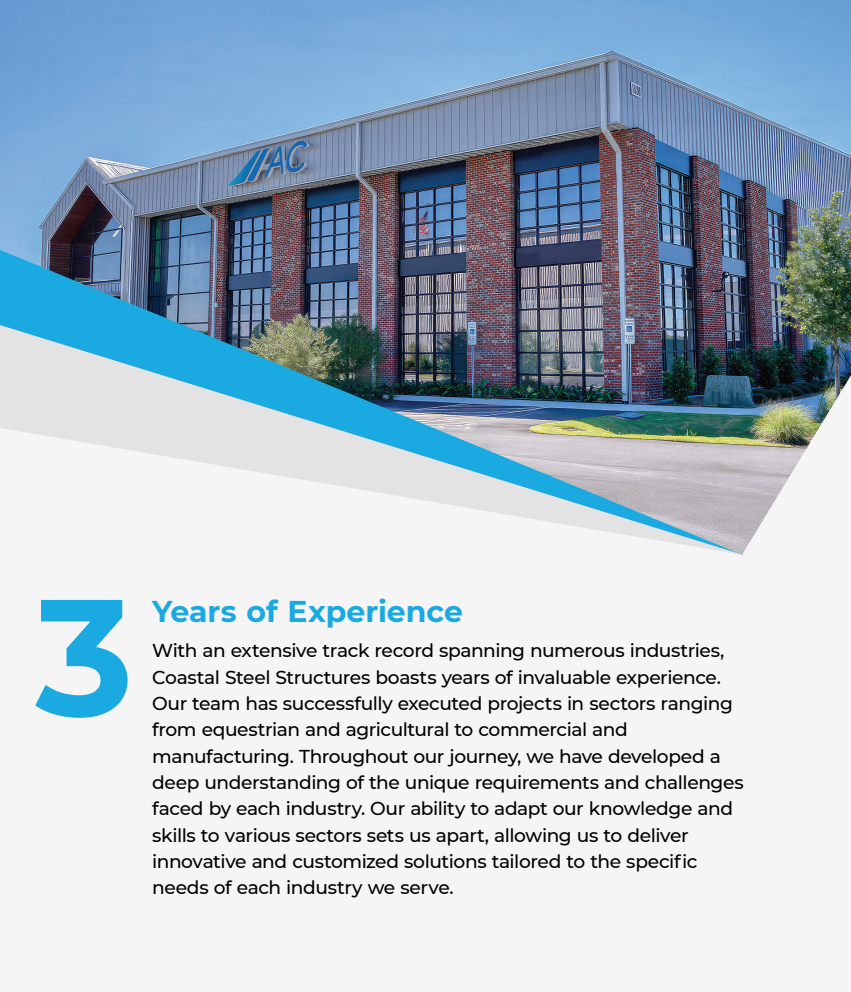
<style>
.page{position:relative;width:851px;height:992px;background:#fff}
.page>*{position:absolute;margin:0;border:0;box-sizing:border-box;transform-origin:0 0}
.t1{font:700 165.6px "Montserrat";color:#1aa9e0}
.t2{font:700 30px "Montserrat";letter-spacing:-.005em;color:#1aa9e0}
.t3{font:500 18.6px/26.4px "Montserrat";letter-spacing:-.025em;color:#000}
</style>
<div class="page">
<div style="left:0;top:0;width:850px;height:992px;background:#f5f5f5"></div>
<img style="left:0;top:0;width:850px;height:555px">
<h1 class="t1" style="left:35px;top:538px;width:100px">3</h1>
<h2 class="t2" style="left:152px;top:590px;width:312px">Years of Experience</h2>
<p class="t3" style="left:152px;top:637px;width:593px">With an extensive track record spanning numerous industries, Coastal Steel Structures boasts years of invaluable experience.<br>Our team has successfully executed projects in sectors ranging from equestrian and agricultural to commercial and manufacturing. Throughout our journey, we have developed a deep understanding of the unique requirements and challenges faced by each industry. Our ability to adapt our knowledge and skills to various sectors sets us apart, allowing us to deliver innovative and customized solutions tailored to the specific needs of each industry we serve.</p>
</div>
